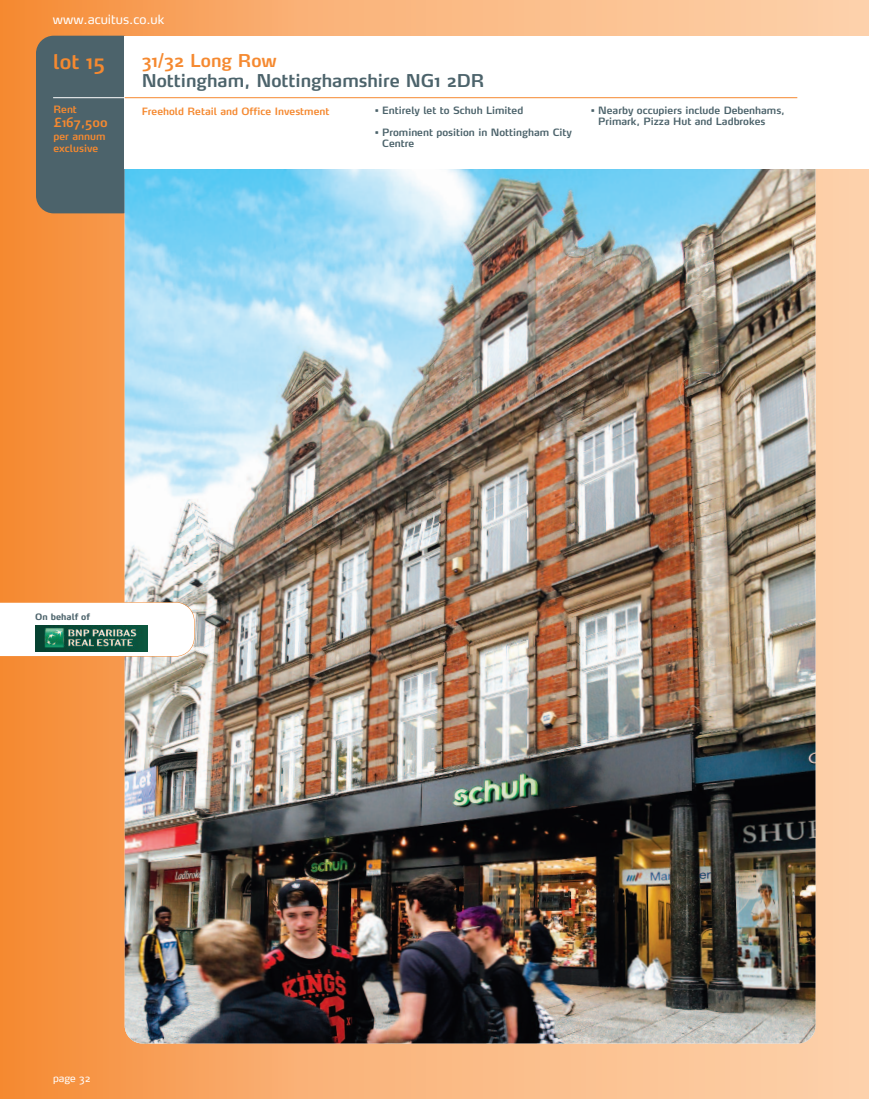
<style>
.page{position:relative;width:869px;height:1099px;background:#fff}
.page>*{position:absolute;margin:0;border:0;box-sizing:border-box;transform-origin:0 0}
.t1{font:600 20px "Max";color:#f58930}
.t2{font:600 17.5px "Max";color:#4c636b}
.t3{font:600 17.5px "Max";color:#f58930}
.t4{font:12.5px "Max";color:#fff}
.t5{font:600 12.5px "Max";color:#f58930}
.t6{font:600 10px/11.2px "Max";color:#4c636b}
.t7{font:600 10px/12px "Max";color:#f58930}
.t8{font:10px "Max";color:#fff}
.t9{font:700 8.75px "Max";color:#4c636b}
</style>
<div class="page">
<div style="left:293px;top:0;width:575px;height:1098px;background:linear-gradient(to right,#fab176,#fcd1ab)"></div>
<div style="left:2px;top:0;width:291px;height:1098px;background:linear-gradient(to right,#f58a31,#fab076)"></div>
<hr style="left:0;top:0;width:2px;height:1098px;background:#f58930">
<div style="left:36px;top:36px;width:104px;height:177px;background:#4c636b;border-radius:18px"></div>
<img style="left:125px;top:150px;width:690px;height:893px;border-radius:18px">
<div style="left:125px;top:36px;width:743px;height:132px;background:#fff"></div>
<hr style="left:53px;top:97px;width:72px;height:1px;background:#fff">
<hr style="left:125px;top:97px;width:672px;height:1px;background:#f58930">
<svg style="left:0;top:602px;width:194px;height:54px"></svg>
<img style="left:35px;top:625px;width:112px;height:26px">
<p class="t4" style="left:53px;top:15px;width:113px">www.acuitus.co.uk</p>
<h1 class="t1" style="left:53px;top:54px;width:53px">lot 15</h1>
<p class="t7" style="left:53px;top:105px;width:25px">Rent</p>
<p class="t5" style="left:53px;top:118px;width:56px">£167,500</p>
<p class="t7" style="left:53px;top:132px;width:53px">per annum exclusive</p>
<h2 class="t3" style="left:142px;top:54px;width:136px">31/32 Long Row</h2>
<h2 class="t2" style="left:142px;top:74px;width:344px">Nottingham, Nottinghamshire NG1 2DR</h2>
<p class="t7" style="left:142px;top:106px;width:189px">Freehold Retail and Office Investment</p>
<p class="t6" style="left:374px;top:106px;width:150px">• Entirely let to Schuh Limited</p>
<p class="t6" style="left:382px;top:128px;width:191px;text-indent:-7px">• Prominent position in Nottingham City<br>Centre</p>
<p class="t6" style="left:598px;top:106px;width:188px;text-indent:-8px">• Nearby occupiers include Debenhams,<br>Primark, Pizza Hut and Ladbrokes</p>
<p class="t9" style="left:35px;top:613px;width:56px">On behalf of</p>
<p class="t8" style="left:53px;top:1074px;width:39px">page 32</p>
</div>
